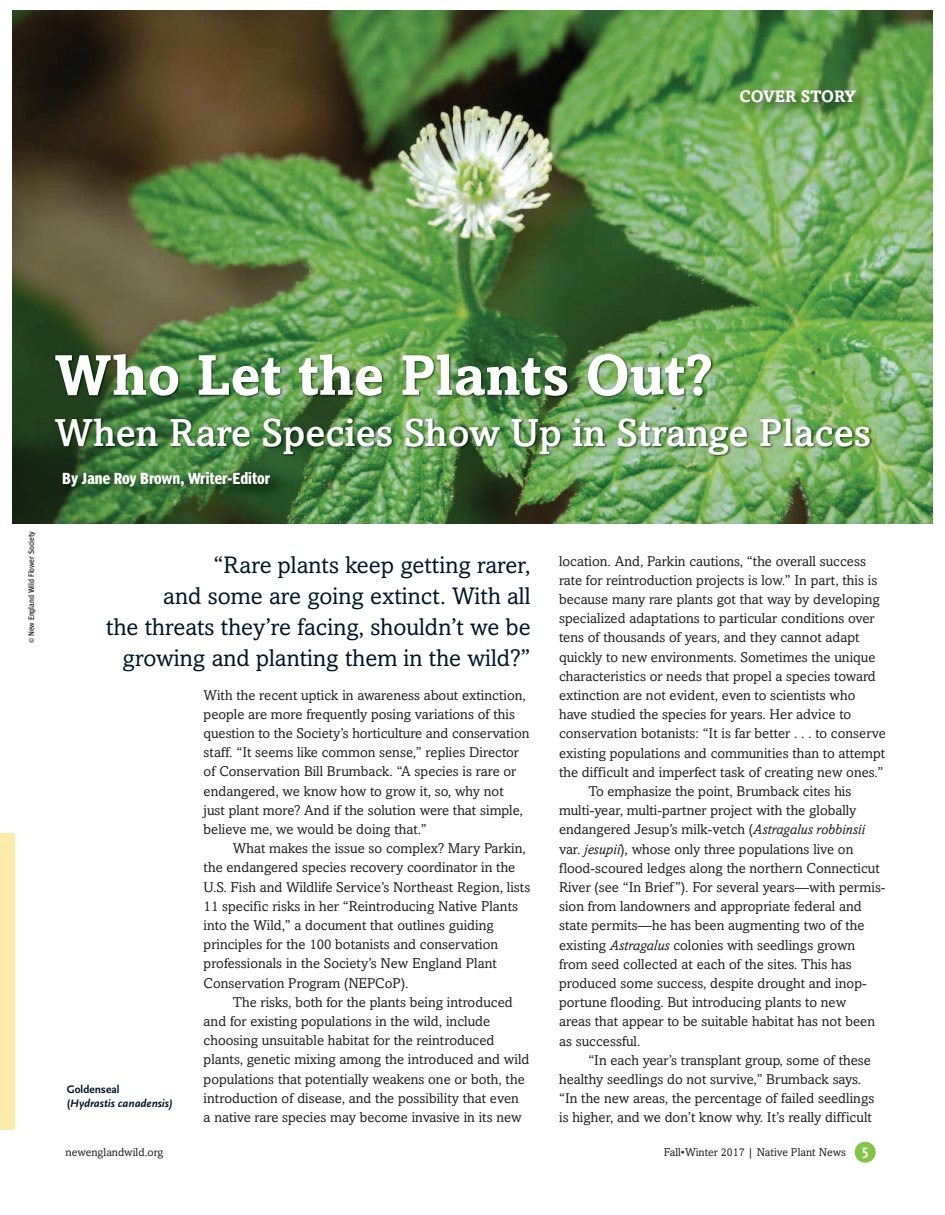
<style>
.page{position:relative;width:945px;height:1215px;background:#fff}
.page>*{position:absolute;margin:0;border:0;box-sizing:border-box;transform-origin:0 0}
.t1{font:700 57px "Amasis MT Std";color:#fff}
.t2{font:500 39px "Amasis MT Std";color:#fff}
.t3{font:24px/31.2px "Amasis MT Std";color:#001728;text-align:right}
.t4{font:700 16.5px "Amasis MT Std";letter-spacing:-.005em;color:#fff}
.t5{font:700 15px "Poynter Agate One Comp";color:#fff}
.t6{font:14.25px/19.2px "Amasis MT Std";color:#231f20}
.t7{font:11.4px "Amasis MT Std";color:#231f20}
.t8{font:italic 700 11.4px/13.6px "Scala Sans OT";color:#001728}
.t9{font:7.5px "Poynter Agate One Comp";color:#231f20}
.s1{font-style:normal}
.s2{font-style:italic}
.s3{font-family:"Scala Sans OT";font-weight:700;font-size:15px;color:#fff}
</style>
<div class="page">
<div style="left:0;top:833px;width:14px;height:297px;background:#ffecad"></div>
<img style="left:13px;top:11px;width:919px;height:513px">
<img style="left:731px;top:81px;width:177px;height:95px">
<img style="left:15px;top:342px;width:908px;height:158px">
<img style="left:51px;top:464px;width:249px;height:51px">
<div style="left:855px;top:1142px;width:21px;height:21px;background:#83c447;border-radius:50%"></div>
<p class="t4" style="left:740px;top:90px;width:118px">COVER STORY</p>
<p class="t9" style="left:27px;top:643px;width:114px;rotate:-90deg">© New England Wild Flower Society</p>
<h1 class="t1" style="left:55px;top:355px;width:660px">Who Let the Plants Out?</h1>
<h2 class="t2" style="left:55px;top:419px;width:818px">When Rare Species Show Up in Strange Places</h2>
<p class="t5" style="left:62px;top:470px;width:210px">By Jane Roy Brown, Writer-Editor</p>
<h3 class="t3" style="left:106px;top:551px;width:426px">“Rare plants keep getting rarer,<br>and some are going extinct. With all<br>the threats they’re facing, shouldn’t we be growing and planting them in the wild?”</h3>
<p class="t8" style="left:67px;top:1084px;width:107px"><span class="s1">goldenseal<br>(</span>Hydrastis canadensis)</p>
<p class="t6" style="left:204px;top:687px;width:327px">With the recent uptick in awareness about extinction, people are more frequently posing variations of this question to the Society’s horticulture and conservation staff. “It seems like common sense,” replies Director of Conservation Bill Brumback. “A species is rare or endangered, we know how to grow it, so, why not<br>just plant more? And if the solution were that simple, believe me, we would be doing that.”</p>
<p class="t6" style="left:204px;top:840px;width:328px;text-indent:29px">What makes the issue so complex? Mary Parkin, the endangered species recovery coordinator in the U.S. Fish and Wildlife Service’s Northeast Region, lists 11 specific risks in her “Reintroducing Native Plants into the Wild,” a document that outlines guiding principles for the 100 botanists and conservation professionals in the Society’s New England Plant Conservation Program (NEPCoP).</p>
<p class="t6" style="left:204px;top:994px;width:327px;text-indent:29px">The risks, both for the plants being introduced and for existing populations in the wild, include choosing unsuitable habitat for the reintroduced plants, genetic mixing among the introduced and wild populations that potentially weakens one or both, the introduction of disease, and the possibility that even<br>a native rare species may become invasive in its new</p>
<p class="t6" style="left:559px;top:553px;width:308px">location. And, Parkin cautions, “the overall success</p>
<p class="t6" style="left:559px;top:572px;width:320px">rate for reintroduction projects is low.” In part, this is</p>
<p class="t6" style="left:559px;top:591px;width:322px">because many rare plants got that way by developing</p>
<p class="t6" style="left:559px;top:610px;width:317px">specialized adaptations to particular conditions over</p>
<p class="t6" style="left:559px;top:629px;width:302px">tens of thousands of years, and they cannot adapt</p>
<p class="t6" style="left:559px;top:649px;width:318px">quickly to new environments. Sometimes the unique</p>
<p class="t6" style="left:559px;top:668px;width:318px">characteristics or needs that propel a species toward</p>
<p class="t6" style="left:559px;top:687px;width:298px">extinction are not evident, even to scientists who</p>
<p class="t6" style="left:559px;top:706px;width:294px">have studied the species for years. Her advice to</p>
<p class="t6" style="left:559px;top:725px;width:328px">conservation botanists: “It is far better . . . to conserve</p>
<p class="t6" style="left:559px;top:745px;width:328px">existing populations and communities than to attempt</p>
<p class="t6" style="left:559px;top:764px;width:326px">the difficult and imperfect task of creating new ones.”</p>
<p class="t6" style="left:588px;top:783px;width:265px">To emphasize the point, Brumback cites his</p>
<p class="t6" style="left:559px;top:802px;width:299px">multi-year, multi-partner project with the globally</p>
<p class="t6" style="left:559px;top:821px;width:307px">endangered Jesup’s milk-vetch (<span class="s2">Astragalus robbinsii</span></p>
<p class="t6" style="left:559px;top:841px;width:296px">var. <span class="s2">jesupii</span>), whose only three populations live on</p>
<p class="t6" style="left:559px;top:860px;width:322px">flood-scoured ledges along the northern Connecticut</p>
<p class="t6" style="left:559px;top:879px;width:328px">River (see “In Brief”). For several years—with permis-</p>
<p class="t6" style="left:559px;top:898px;width:304px">sion from landowners and appropriate federal and</p>
<p class="t6" style="left:559px;top:917px;width:307px">state permits—he has been augmenting two of the</p>
<p class="t6" style="left:559px;top:937px;width:298px">existing <span class="s2">Astragalus</span> colonies with seedlings grown</p>
<p class="t6" style="left:559px;top:956px;width:294px">from seed collected at each of the sites. This has</p>
<p class="t6" style="left:559px;top:975px;width:309px">produced some success, despite drought and inop-</p>
<p class="t6" style="left:559px;top:994px;width:289px">portune flooding. But introducing plants to new</p>
<p class="t6" style="left:559px;top:1013px;width:317px">areas that appear to be suitable habitat has not been</p>
<p class="t6" style="left:559px;top:1033px;width:83px">as successful.</p>
<p class="t6" style="left:588px;top:1052px;width:284px">“In each year’s transplant group, some of these</p>
<p class="t6" style="left:559px;top:1071px;width:304px">healthy seedlings do not survive,” Brumback says.</p>
<p class="t6" style="left:559px;top:1090px;width:317px">“In the new areas, the percentage of failed seedlings</p>
<p class="t6" style="left:559px;top:1109px;width:314px">is higher, and we don’t know why. It’s really difficult</p>
<p class="t7" style="left:66px;top:1149px;width:99px">newenglandwild.org</p>
<p class="t7" style="left:664px;top:1149px;width:206px">Fall•Winter 2017 | Native Plant News <span class="s3">5</span></p>
</div>
